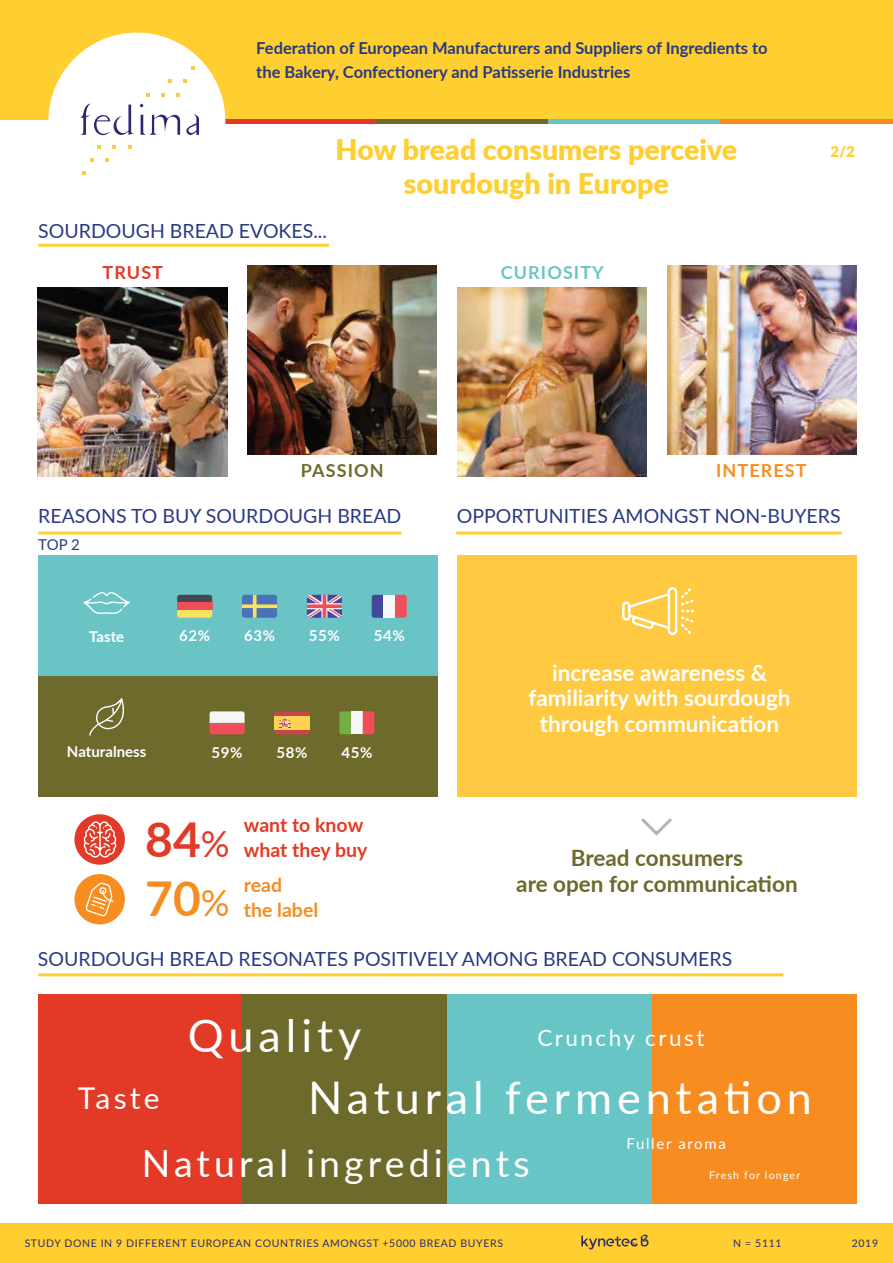
<style>
.page{position:relative;width:893px;height:1263px;background:#fff}
.page>*{position:absolute;margin:0;border:0;box-sizing:border-box;transform-origin:0 0}
.t1{font:700 48px "Lato";color:#f78d20}
.t2{font:45px "Lato";letter-spacing:.11em;color:#fff}
.t3{font:37.5px "Lato";letter-spacing:.11em;color:#fff}
.t4{font:30px "Lato";letter-spacing:.11em;color:#fff}
.t5{font:900 28.5px "Lato";color:#ffce30}
.t6{font:700 22.5px/25.5px "Lato";color:#fff;text-align:center}
.t7{font:700 22.5px/25.5px "Lato";color:#6c692b;text-align:center}
.t8{font:22.5px "Lato";letter-spacing:.11em;color:#fff}
.t9{font:19.5px "Lato";color:#283a82}
.t10{font:700 19.5px/25.5px "Lato";color:#e23a26;text-align:right}
.t11{font:700 19.5px/25.5px "Lato";color:#f78d20}
.t12{font:700 18px "Lato";letter-spacing:.06em;color:#68c5c6}
.t13{font:700 18px "Lato";letter-spacing:.06em;color:#f78d20}
.t14{font:700 18px "Lato";letter-spacing:.06em;color:#6d6a2c}
.t15{font:700 18px "Lato";letter-spacing:.06em;color:#e23a26}
.t16{font:700 16.5px/24px "Lato";color:#283a82}
.t17{font:700 15px "Lato";color:#fff}
.t18{font:15px "Lato";letter-spacing:.11em;color:#fff}
.t19{font:15px "Lato";color:#283a82}
.t20{font:900 15px "Lato";color:#ffce30}
.t21{font:10.65px "Lato";letter-spacing:.11em;color:#fff}
.t22{font:10.5px "Lato";letter-spacing:.06em;color:#2d2c6f}
.s1{font-size:48px}
.s2{font-weight:400;font-size:36px}
</style>
<div class="page">
<div style="left:38px;top:994px;width:205px;height:209px;background:#e23a26"></div>
<div style="left:242px;top:994px;width:205px;height:209px;background:#6d6a2c"></div>
<div style="left:447px;top:994px;width:204px;height:209px;background:#68c5c6"></div>
<div style="left:651px;top:994px;width:205px;height:209px;background:#f78d20"></div>
<div style="left:38px;top:555px;width:400px;height:121px;background:#6ac4c6"></div>
<div style="left:38px;top:676px;width:400px;height:120px;background:#6d6a2c"></div>
<div style="left:74px;top:814px;width:51px;height:51px;background:#e23a26;border-radius:50%"></div>
<div style="left:74px;top:874px;width:51px;height:50px;background:#f78d20;border-radius:50%"></div>
<div style="left:0;top:0;width:893px;height:119px;background:#ffce30"></div>
<div style="left:720px;top:119px;width:173px;height:5px;background:#f78d20"></div>
<div style="left:547px;top:119px;width:173px;height:5px;background:#68c5c6"></div>
<div style="left:375px;top:119px;width:172px;height:5px;background:#6d6a2c"></div>
<div style="left:202px;top:119px;width:173px;height:5px;background:#e23a26"></div>
<div style="left:0;top:1223px;width:893px;height:40px;background:#ffce30"></div>
<svg style="left:581px;top:1234px;width:68px;height:15px"></svg>
<div style="left:457px;top:555px;width:399px;height:241px;background:#ffca41"></div>
<hr style="left:38px;top:244px;width:291px;height:3px;background:#ffce30">
<hr style="left:38px;top:531px;width:363px;height:3px;background:#ffce30">
<hr style="left:38px;top:973px;width:745px;height:3px;background:#ffce30">
<hr style="left:456px;top:531px;width:386px;height:3px;background:#ffce30">
<svg style="left:641px;top:818px;width:31px;height:18px"></svg>
<svg style="left:83px;top:592px;width:47px;height:22px"></svg>
<svg style="left:242px;top:595px;width:35px;height:23px"></svg>
<svg style="left:177px;top:595px;width:35px;height:7px"></svg>
<svg style="left:177px;top:610px;width:35px;height:8px"></svg>
<div style="left:177px;top:602px;width:35px;height:8px;background:#f04f59"></div>
<svg style="left:307px;top:595px;width:35px;height:23px"></svg>
<svg style="left:372px;top:595px;width:11px;height:23px"></svg>
<div style="left:383px;top:595px;width:12px;height:23px;background:#f5f6f6"></div>
<svg style="left:395px;top:595px;width:12px;height:23px"></svg>
<svg style="left:89px;top:698px;width:35px;height:38px"></svg>
<svg style="left:210px;top:711px;width:35px;height:23px"></svg>
<svg style="left:339px;top:711px;width:12px;height:23px"></svg>
<div style="left:351px;top:711px;width:12px;height:23px;background:#f5f6f6"></div>
<svg style="left:363px;top:711px;width:11px;height:23px"></svg>
<svg style="left:274px;top:711px;width:35px;height:23px"></svg>
<svg style="left:86px;top:882px;width:28px;height:34px"></svg>
<svg style="left:84px;top:821px;width:32px;height:36px"></svg>
<img style="left:38px;top:288px;width:189px;height:189px">
<img style="left:248px;top:265px;width:189px;height:190px">
<img style="left:457px;top:288px;width:190px;height:189px">
<img style="left:667px;top:265px;width:189px;height:190px">
<div style="left:48px;top:33px;width:177px;height:177px;background:#fff;border-radius:50%"></div>
<svg style="left:168px;top:79px;width:4px;height:4px"></svg>
<svg style="left:183px;top:79px;width:4px;height:4px"></svg>
<svg style="left:176px;top:93px;width:4px;height:3px"></svg>
<svg style="left:161px;top:93px;width:4px;height:3px"></svg>
<svg style="left:191px;top:66px;width:4px;height:4px"></svg>
<svg style="left:105px;top:159px;width:4px;height:3px"></svg>
<svg style="left:90px;top:159px;width:4px;height:3px"></svg>
<svg style="left:97px;top:145px;width:4px;height:4px"></svg>
<svg style="left:112px;top:145px;width:4px;height:4px"></svg>
<svg style="left:128px;top:145px;width:3px;height:4px"></svg>
<svg style="left:82px;top:172px;width:4px;height:3px"></svg>
<svg style="left:81px;top:103px;width:99px;height:33px"></svg>
<svg style="left:186px;top:114px;width:13px;height:21px"></svg>
<svg style="left:622px;top:587px;width:72px;height:48px"></svg>
<p class="t16" style="left:256px;top:36px;width:513px">Federation of European Manufacturers and Suppliers of Ingredients to the Bakery, Confectionery and Patisserie Industries</p>
<h3 class="t5" style="left:336px;top:128px;width:403px">How bread consumers perceive</h3>
<p class="t20" style="left:830px;top:141px;width:26px">2/2</p>
<h3 class="t5" style="left:404px;top:162px;width:266px">sourdough in Europe</h3>
<p class="t9" style="left:38px;top:217px;width:290px">SOURDOUGH BREAD EVOKES...</p>
<p class="t15" style="left:103px;top:259px;width:62px">TRUST</p>
<p class="t12" style="left:501px;top:259px;width:105px">CURIOSITY</p>
<p class="t14" style="left:301px;top:457px;width:84px">PASSION</p>
<p class="t13" style="left:716px;top:457px;width:92px">INTEREST</p>
<p class="t9" style="left:38px;top:502px;width:365px">REASONS TO BUY SOURDOUGH BREAD</p>
<p class="t19" style="left:38px;top:534px;width:43px">TOP 2</p>
<p class="t17" style="left:89px;top:625px;width:37px">Taste</p>
<p class="t17" style="left:179px;top:624px;width:32px">62%</p>
<p class="t17" style="left:244px;top:624px;width:32px">63%</p>
<p class="t17" style="left:309px;top:624px;width:32px">55%</p>
<p class="t17" style="left:374px;top:624px;width:32px">54%</p>
<p class="t17" style="left:67px;top:741px;width:81px">Naturalness</p>
<p class="t17" style="left:212px;top:741px;width:32px">59%</p>
<p class="t17" style="left:277px;top:741px;width:32px">58%</p>
<p class="t17" style="left:341px;top:741px;width:32px">45%</p>
<p class="t10" style="left:145px;top:811px;width:224px">want to know<br><span class="s1">84</span><span class="s2">%</span> what they buy</p>
<h1 class="t1" style="left:145px;top:863px;width:86px">70<span class="s2">%</span></h1>
<p class="t11" style="left:244px;top:871px;width:76px">read<br>the label</p>
<p class="t9" style="left:457px;top:502px;width:385px">OPPORTUNITIES AMONGST NON-BUYERS</p>
<p class="t6" style="left:528px;top:659px;width:264px">increase awareness &amp; familiarity with sourdough through communication</p>
<p class="t7" style="left:516px;top:844px;width:283px">Bread consumers<br>are open for communication</p>
<p class="t9" style="left:38px;top:945px;width:696px">SOURDOUGH BREAD RESONATES POSITIVELY AMONG BREAD CONSUMERS</p>
<h2 class="t2" style="left:188px;top:1004px;width:175px">Quality</h2>
<p class="t8" style="left:537px;top:1021px;width:169px">Crunchy crust</p>
<h3 class="t4" style="left:78px;top:1077px;width:83px">Taste</h3>
<h2 class="t2" style="left:308px;top:1065px;width:505px">Natural fermentation</h2>
<h3 class="t3" style="left:142px;top:1137px;width:389px">Natural ingredients</h3>
<p class="t18" style="left:626px;top:1133px;width:101px">Fuller aroma</p>
<p class="t21" style="left:709px;top:1167px;width:93px">Fresh for longer</p>
<p class="t22" style="left:25px;top:1235px;width:480px">STUDY DONE IN 9 DIFFERENT EUROPEAN COUNTRIES AMONGST +5000 BREAD BUYERS</p>
<p class="t22" style="left:733px;top:1235px;width:50px">N = 5111</p>
<p class="t22" style="left:852px;top:1235px;width:28px">2019</p>
</div>
